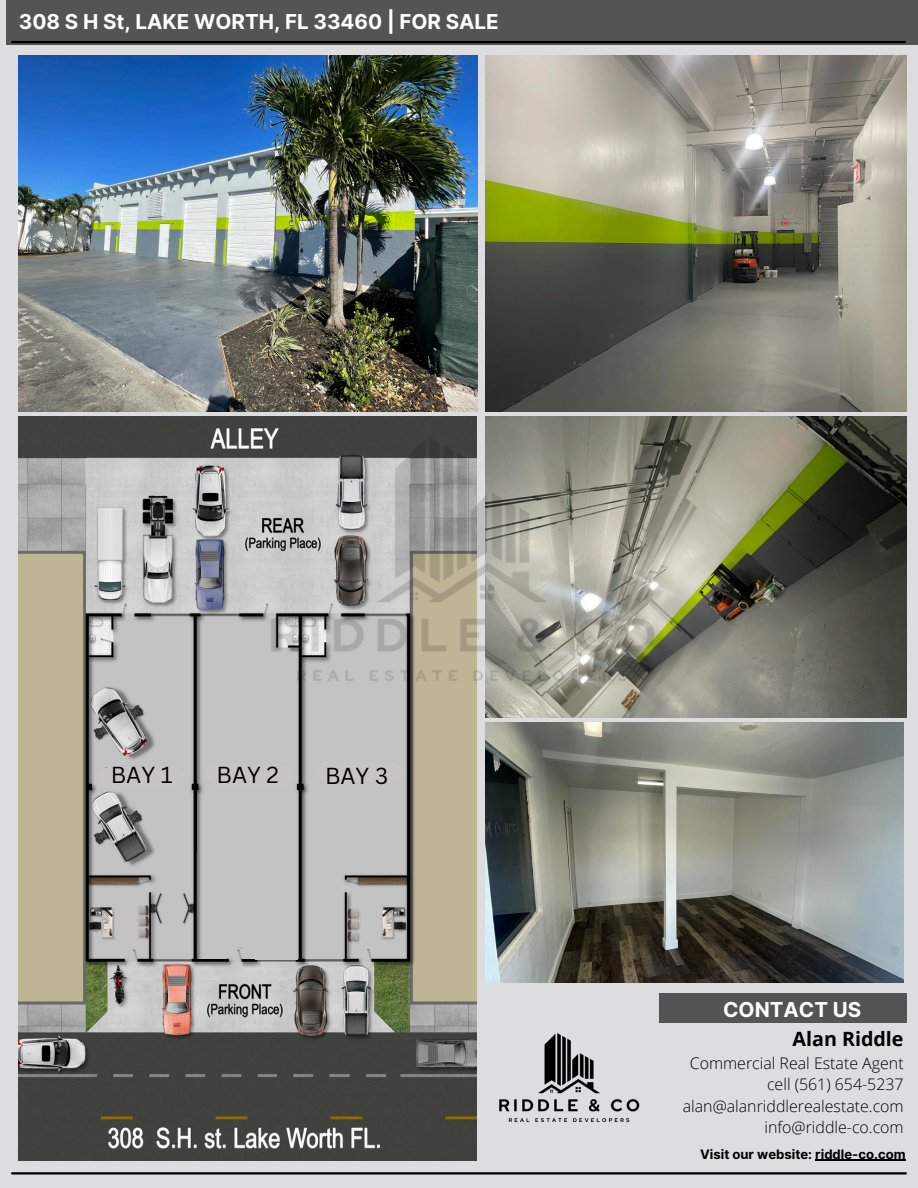
<style>
.page{position:relative;width:918px;height:1188px;background:#dddddf}
.page>*{position:absolute;margin:0;border:0;box-sizing:border-box;transform-origin:0 0}
.t1{font:22.5px "Canva Sans";color:#000}
.t2{font:700 20.55px "Inter";color:#fff}
.t3{font:700 19.65px "Open Sans";color:#000}
.t4{font:300 15.9px/21.3px "Open Sans";color:#000;text-align:right}
.t5{font:700 13.05px "Inter";color:#000}
</style>
<div class="page">
<div style="left:660px;top:993px;width:247px;height:30px;background:#545454"></div>
<div style="left:6px;top:0;width:912px;height:44px;background:#545454"></div>
<hr style="left:11px;top:41px;width:895px;height:2px;background:#000">
<hr style="left:11px;top:1172px;width:896px;height:2px;background:#000">
<img style="left:664px;top:417px;width:242px;height:300px">
<img style="left:485px;top:56px;width:421px;height:355px">
<img style="left:19px;top:56px;width:459px;height:355px">
<img style="left:19px;top:417px;width:458px;height:744px">
<div style="left:98px;top:767px;width:87px;height:22px;background:#c6c4c4;border-radius:11px"></div>
<div style="left:207px;top:764px;width:87px;height:22px;background:#c6c4c4;border-radius:11px"></div>
<hr style="left:194px;top:780px;width:3px;height:179px;background:#000">
<div style="left:196px;top:853px;width:102px;height:106px;background:#c3c3c3"></div>
<img style="left:224px;top:959px;width:31px;height:7px">
<img style="left:197px;top:959px;width:27px;height:7px">
<img style="left:226px;top:948px;width:17px;height:18px">
<img style="left:485px;top:723px;width:419px;height:259px">
<hr style="left:815px;top:1160px;width:91px;height:1px;background:#000">
<img style="left:259px;top:328px;width:405px;height:524px">
<img style="left:495px;top:1033px;width:148px;height:142px">
<h2 class="t2" style="left:19px;top:10px;width:482px">308 S H St, LAKE WORTH, FL 33460 | FOR SALE</h2>
<p class="t1" style="left:111px;top:759px;width:63px">BAY 1</p>
<p class="t1" style="left:217px;top:759px;width:64px">BAY 2</p>
<h1 class="t1" style="left:325px;top:760px;width:65px">BAY 3</h1>
<p class="t2" style="left:723px;top:998px;width:140px">CONTACT US</p>
<p class="t3" style="left:793px;top:1025px;width:112px">Alan Riddle</p>
<p class="t4" style="left:683px;top:1052px;width:222px">Commercial Real Estate Agent cell (561) 654-5237 alan@alanriddlerealestate.com info@riddle-co.com</p>
<p class="t5" style="left:700px;top:1146px;width:207px">Visit our website: riddle-co.com</p>
</div>
